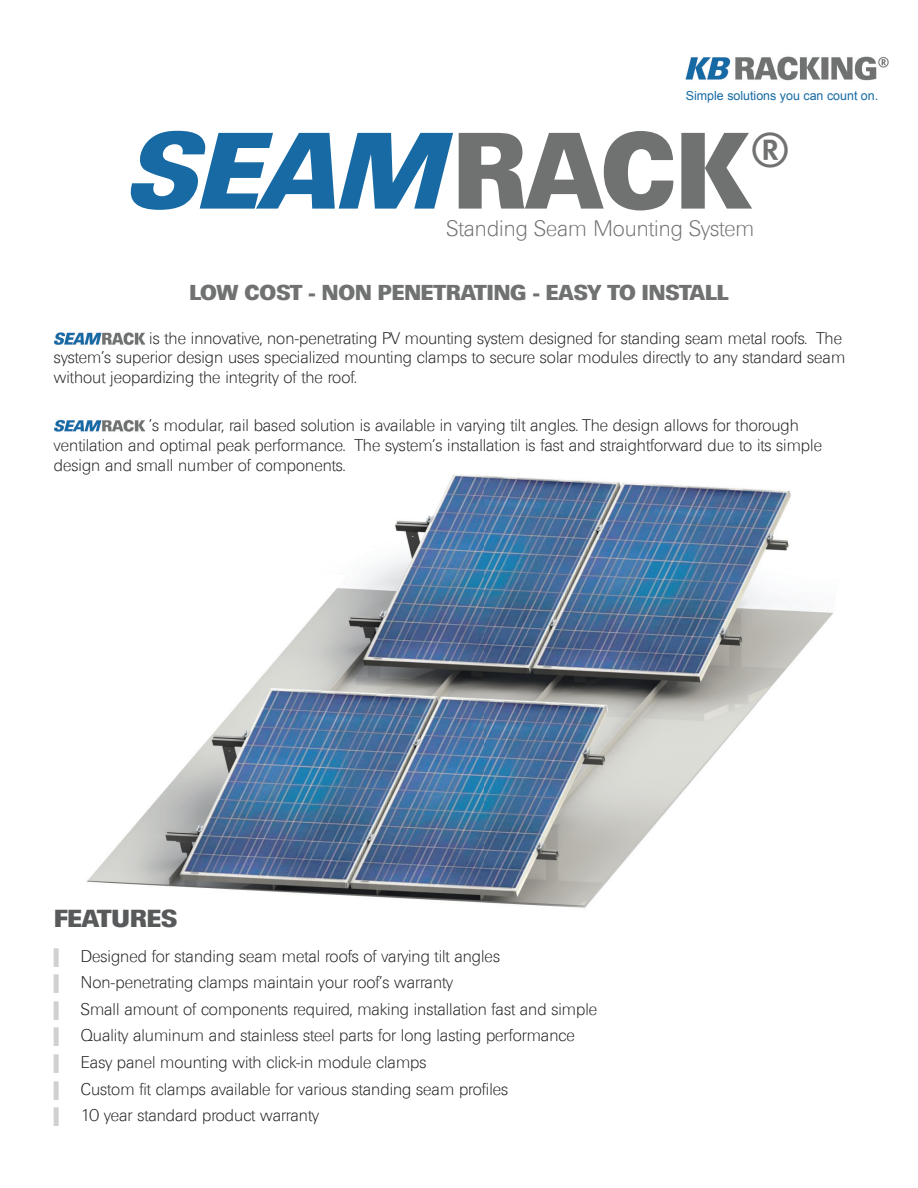
<style>
.page{position:relative;width:918px;height:1188px;background:#fff}
.page>*{position:absolute;margin:0;border:0;box-sizing:border-box;transform-origin:0 0}
.t1{font:italic 800 105px "Ultimate Serial";color:#176aa4}
.t2{font:24px "Ultimate Serial Xbold";color:#58595a}
.t3{font:21.75px "Ultimate Serial Xlight";color:#707272}
.t4{font:21px "Ultimate Serial Xbold";color:#707272}
.t5{font:16.5px/26.5px "Ultimate Serial Xlight";color:#231f20}
.t6{font:12.45px "Arial";color:#166aa4}
.s1{font-style:normal;color:#707272}
.s2{font-family:"Courier New";color:#cfd0d2}
</style>
<div class="page">
<img style="left:87px;top:474px;width:746px;height:434px">
<img style="left:54px;top:332px;width:91px;height:13px">
<img style="left:54px;top:419px;width:91px;height:13px">
<img style="left:685px;top:56px;width:204px;height:25px">
<p class="t6" style="left:686px;top:87px;width:194px">Simple solutions you can count on.</p>
<h1 class="t1" style="left:123px;top:105px;width:672px">SEAM<span class="s1">RACK</span><sup>®</sup></h1>
<h3 class="t3" style="left:447px;top:211px;width:309px">Standing Seam Mounting System</h3>
<p class="t4" style="left:189px;top:274px;width:540px">LOW COST - NON PENETRATING - EASY TO INSTALL</p>
<p class="t5" style="left:54px;top:326px;width:793px;line-height:19.8px;text-indent:95px">is the innovative, non-penetrating PV mounting system designed for standing seam metal roofs. The system’s superior design uses specialized mounting clamps to secure solar modules directly to any standard seam without jeopardizing the integrity of the roof.</p>
<p class="t5" style="left:54px;top:414px;width:770px;line-height:19.8px;text-indent:95px">’s modular, rail based solution is available in varying tilt angles. The design allows for thorough ventilation and optimal peak performance. The system’s installation is fast and straightforward due to its simple design and small number of components.</p>
<h2 class="t2" style="left:54px;top:898px;width:125px">FEATURES</h2>
<p class="t5" style="left:54px;top:941px;width:545px"><span class="s2">▌</span> Designed for standing seam metal roofs of varying tilt angles<br><span class="s2">▌</span> Non-penetrating clamps maintain your roof’s warranty<br><span class="s2">▌</span> Small amount of components required, making installation fast and simple <span class="s2">▌</span> Quality aluminum and stainless steel parts for long lasting performance<br><span class="s2">▌</span> Easy panel mounting with click-in module clamps<br><span class="s2">▌</span> Custom fit clamps available for various standing seam profiles<br><span class="s2">▌</span> 10 year standard product warranty</p>
</div>
